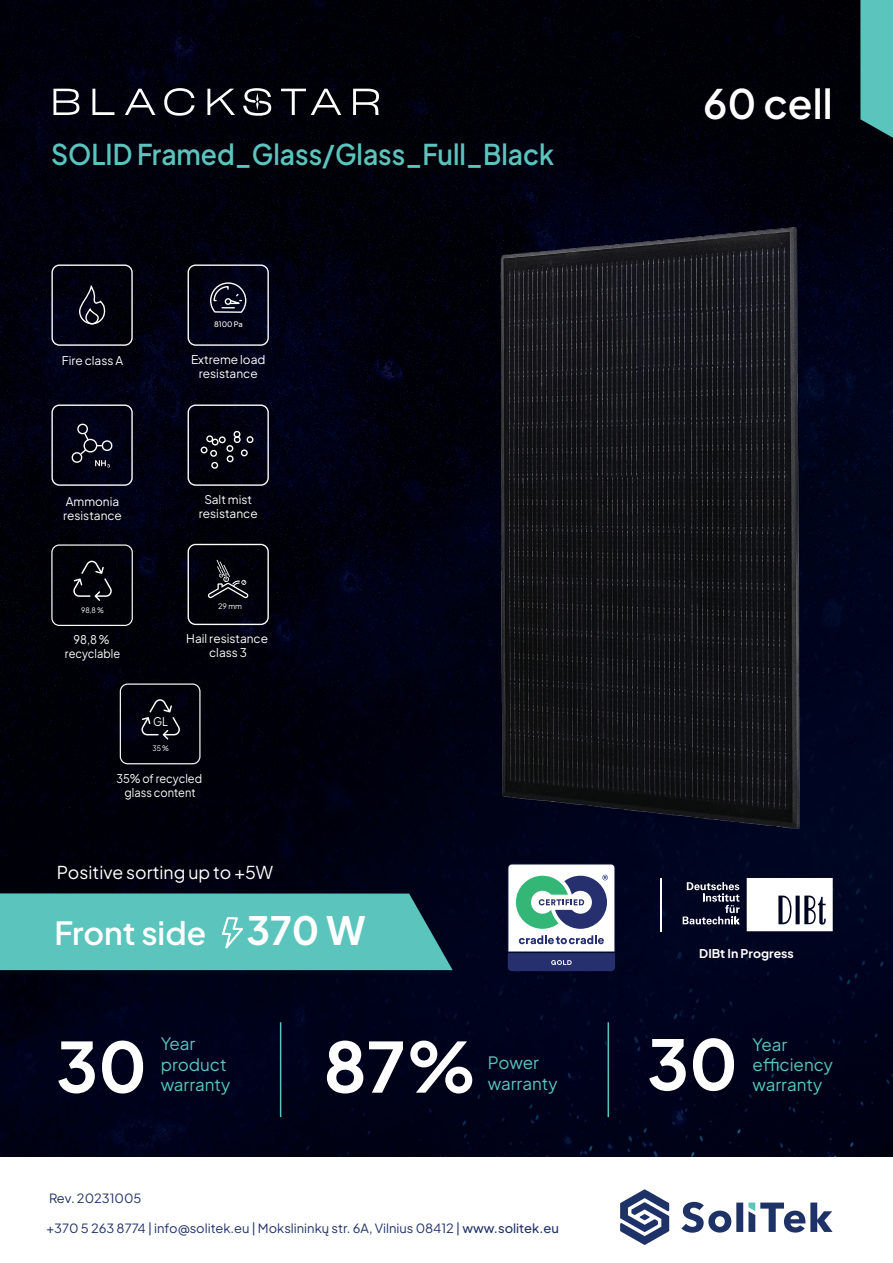
<style>
.page{position:relative;width:893px;height:1263px;background:#fff}
.page>*{position:absolute;margin:0;border:0;box-sizing:border-box;transform-origin:0 0}
.t1{font:700 68.85px "Plus Jakarta Sans";color:#fff}
.t2{font:600 40.5px "Plus Jakarta Sans";color:#fff}
.t3{font:700 38.85px "Plus Jakarta Sans";color:#fff}
.t4{font:600 31.8px "Plus Jakarta Sans";color:#fff}
.t5{font:600 28.5px "Plus Jakarta Sans";color:#5ac4bd;scale:.93 1}
.t6{font:17.7px "Plus Jakarta Sans";color:#fff}
.t7{font:16.95px/20.4px "Plus Jakarta Sans";color:#5ac4bd}
.t8{font:12.6px "Plus Jakarta Sans";color:#203167}
.t9{font:12.6px "Plus Jakarta Sans";color:#1f3267}
.t10{font:700 12px "Plus Jakarta Sans";color:#fff}
.t11{font:11.85px/14.2px "Plus Jakarta Sans";color:#fff;text-align:center}
.t12{font:11.85px/14.1px "Plus Jakarta Sans";color:#fff;text-align:center;scale:.93 1}
.t13{font:7.5px "Plus Jakarta Sans";color:#fff;scale:.93 1}
.t14{font:500 7.5px "Plus Jakarta Sans";color:#fff}
.t15{font:7.5px "Plus Jakarta Sans";color:#fff}
.s1{font-weight:500}
</style>
<div class="page">
<img style="left:0;top:0;width:893px;height:1156px">
<div style="left:188px;top:404px;width:81px;height:82px;border:1px solid #fff;border-radius:7px"></div>
<div style="left:206px;top:435px;width:7px;height:7px;border:1px solid #fff;border-radius:50%"></div>
<div style="left:219px;top:436px;width:7px;height:7px;border:1px solid #fff;border-radius:50%"></div>
<div style="left:234px;top:431px;width:6px;height:7px;border:1px solid #fff;border-radius:50%"></div>
<div style="left:234px;top:436px;width:7px;height:7px;border:1px solid #fff;border-radius:50%"></div>
<div style="left:247px;top:436px;width:6px;height:7px;border:1px solid #fff;border-radius:50%"></div>
<div style="left:241px;top:449px;width:7px;height:7px;border:1px solid #fff;border-radius:50%"></div>
<div style="left:227px;top:455px;width:7px;height:7px;border:1px solid #fff;border-radius:50%"></div>
<div style="left:226px;top:445px;width:7px;height:7px;border:1px solid #fff;border-radius:50%"></div>
<div style="left:212px;top:439px;width:7px;height:6px;border:1px solid #fff;border-radius:50%"></div>
<div style="left:210px;top:450px;width:7px;height:7px;border:1px solid #fff;border-radius:50%"></div>
<div style="left:211px;top:462px;width:7px;height:7px;border:1px solid #fff;border-radius:50%"></div>
<div style="left:201px;top:447px;width:7px;height:6px;border:1px solid #fff;border-radius:50%"></div>
<div style="left:51px;top:264px;width:82px;height:82px;border:1px solid #fff;border-radius:7px"></div>
<svg style="left:78px;top:275px;width:28px;height:50px"></svg>
<div style="left:188px;top:264px;width:81px;height:82px;border:1px solid #fff;border-radius:7px"></div>
<svg style="left:209px;top:282px;width:38px;height:32px"></svg>
<svg style="left:620px;top:1189px;width:49px;height:56px"></svg>
<svg style="left:681px;top:1202px;width:151px;height:31px"></svg>
<div style="left:0;top:893px;width:453px;height:77px;background:#5ac4bd"></div>
<hr style="left:607px;top:1022px;width:2px;height:95px;background:#5ac4bd">
<hr style="left:280px;top:1022px;width:1px;height:95px;background:#5ac4bd">
<svg style="left:860px;top:0;width:33px;height:138px;background:#52b3ae"></svg>
<div style="left:51px;top:404px;width:82px;height:82px;border:1px solid #fff;border-radius:7px"></div>
<svg style="left:95px;top:460px;width:15px;height:7px"></svg>
<div style="left:84px;top:439px;width:13px;height:14px;border:1px solid #fff;border-radius:50%"></div>
<svg style="left:76px;top:422px;width:14px;height:20px"></svg>
<svg style="left:70px;top:448px;width:18px;height:16px"></svg>
<svg style="left:97px;top:439px;width:15px;height:14px"></svg>
<svg style="left:120px;top:683px;width:80px;height:81px;background:#12131c"></svg>
<svg style="left:51px;top:544px;width:82px;height:82px;background:#15151c"></svg>
<svg style="left:53px;top:89px;width:26px;height:26px"></svg>
<svg style="left:92px;top:89px;width:22px;height:26px"></svg>
<svg style="left:125px;top:89px;width:30px;height:26px"></svg>
<svg style="left:164px;top:88px;width:31px;height:28px"></svg>
<svg style="left:207px;top:89px;width:28px;height:26px"></svg>
<svg style="left:281px;top:89px;width:60px;height:26px"></svg>
<svg style="left:353px;top:89px;width:26px;height:26px"></svg>
<svg style="left:243px;top:88px;width:28px;height:28px"></svg>
<img style="left:436px;top:189px;width:418px;height:699px">
<div style="left:188px;top:544px;width:81px;height:81px;border:1px solid #fff;border-radius:7px"></div>
<svg style="left:208px;top:560px;width:40px;height:38px;background:#26262d"></svg>
<svg style="left:508px;top:864px;width:107px;height:107px"></svg>
<svg style="left:747px;top:878px;width:86px;height:53px"></svg>
<svg style="left:683px;top:882px;width:57px;height:42px;background:#3b3e53"></svg>
<hr style="left:660px;top:878px;width:2px;height:53px;background:#fff">
<h3 class="t5" style="left:51px;top:131px;width:542px">SOLID Framed_Glass/Glass_Full_Black</h3>
<p class="t11" style="left:62px;top:352px;width:63px">Fire class A</p>
<p class="t14" style="left:214px;top:319px;width:30px">8100 Pa</p>
<p class="t11" style="left:191px;top:351px;width:76px">Extreme load resistance</p>
<p class="t11" style="left:63px;top:493px;width:60px;text-align:left">Ammonia resistance</p>
<p class="t11" style="left:199px;top:491px;width:60px">Salt mist resistance</p>
<p class="t13" style="left:81px;top:604px;width:26px">98,8 %</p>
<p class="t12" style="left:65px;top:631px;width:61px">98,8 % recyclable</p>
<p class="t15" style="left:218px;top:600px;width:25px">29 mm</p>
<p class="t11" style="left:186px;top:630px;width:83px">Hail resistance class 3</p>
<p class="t12" style="left:153px;top:713px;width:18px">GL</p>
<p class="t13" style="left:152px;top:742px;width:19px">35 %</p>
<p class="t12" style="left:116px;top:770px;width:94px">35% of recycled glass content</p>
<h3 class="t6" style="left:57px;top:858px;width:218px">Positive sorting up to +5W</h3>
<h3 class="t4" style="left:54px;top:907px;width:153px">Front side</h3>
<h3 class="t3" style="left:246px;top:899px;width:121px">370 W</h3>
<h2 class="t2" style="left:703px;top:71px;width:131px">60 cell</h2>
<p class="t10" style="left:699px;top:944px;width:96px">DIBt In Progress</p>
<h3 class="t7" style="left:161px;top:1032px;width:71px">Year product warranty</h3>
<h1 class="t1" style="left:56px;top:1011px;width:92px">30</h1>
<h1 class="t1" style="left:323px;top:1011px;width:155px">87%</h1>
<h1 class="t1" style="left:647px;top:1008px;width:92px">30</h1>
<h3 class="t7" style="left:488px;top:1051px;width:71px">Power warranty</h3>
<h3 class="t7" style="left:753px;top:1032px;width:82px">Year efficiency warranty</h3>
<p class="t9" style="left:49px;top:1187px;width:94px">Rev. 20231005</p>
<p class="t8" style="left:46px;top:1217px;width:514px">+370 5 263 8774 | info@solitek.eu | Mokslininkų str. 6A, Vilnius 08412 | <span class="s1">www.solitek.eu</span></p>
</div>
